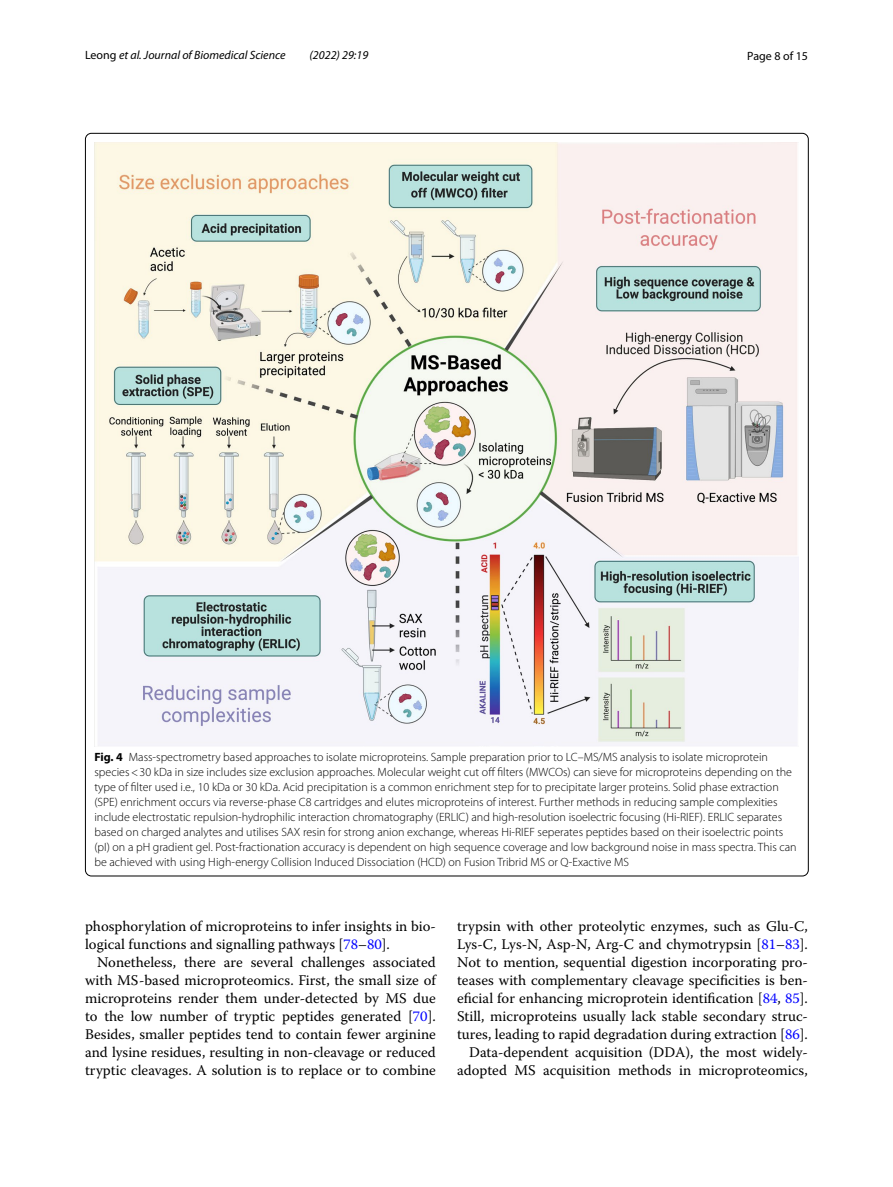
<style>
.page{position:relative;width:893px;height:1187px;background:#fff}
.page>*{position:absolute;margin:0;border:0;box-sizing:border-box;transform-origin:0 0}
.t1{font:14.7px/18px "Warnock Pro";color:#000}
.t2{font:300 12px/15px "Myriad Pro";color:#000}
.t3{font:italic 12px "Myriad Pro";color:#000}
.t4{font:12px "Myriad Pro";color:#000}
.s1{font-style:normal}
.s2{font-weight:700}
.s3{color:#00f}
</style>
<div class="page">
<img style="left:95px;top:142px;width:704px;height:604px">
<p class="t3" style="left:85px;top:48px;width:202px"><span class="s1">Leong</span> et al. Journal of Biomedical Science</p>
<p class="t3" style="left:310px;top:48px;width:60px">(2022) 29:19</p>
<p class="t4" style="left:747px;top:48px;width:62px">Page 8 of 15</p>
<p class="t2" style="left:94px;top:750px;width:704px"><span class="s2">Fig. 4</span> Mass-spectrometry based approaches to isolate microproteins. Sample preparation prior to LC–MS/MS analysis to isolate microprotein species&lt;30 kDa in size includes size exclusion approaches. Molecular weight cut off filters (MWCOs) can sieve for microproteins depending on the type of filter used i.e., 10 kDa or 30 kDa. Acid precipitation is a common enrichment step for to precipitate larger proteins. Solid phase extraction (SPE) enrichment occurs via reverse-phase C8 cartridges and elutes microproteins of interest. Further methods in reducing sample complexities include electrostatic repulsion-hydrophilic interaction chromatography (ERLIC) and high-resolution isoelectric focusing (Hi-RIEF). ERLIC separates based on charged analytes and utilises SAX resin for strong anion exchange, whereas Hi-RIEF seperates peptides based on their isoelectric points (pI) on a pH gradient gel. Post-fractionation accuracy is dependent on high sequence coverage and low background noise in mass spectra. This can be achieved with using High-energy Collision Induced Dissociation (HCD) on Fusion Tribrid MS or Q-Exactive MS</p>
<p class="t1" style="left:85px;top:916px;width:352px">phosphorylation of microproteins to infer insights in bio&shy;logical functions and signalling pathways [<span class="s3">78</span>–<span class="s3">80</span>].</p>
<p class="t1" style="left:85px;top:952px;width:352px;text-align:justify;text-indent:12px">Nonetheless, there are several challenges associated with MS-based microproteomics. First, the small size of microproteins render them under-detected by MS due to the low number of tryptic peptides generated [<span class="s3">70</span>].<br>Besides, smaller peptides tend to contain fewer arginine and lysine residues, resulting in non-cleavage or reduced tryptic cleavages. A solution is to replace or to combine</p>
<p class="t1" style="left:457px;top:916px;width:352px;text-align:right">trypsin with other proteolytic enzymes, such as Glu-C, Lys-C, Lys-N, Asp-N, Arg-C and chymotrypsin [<span class="s3">81</span>–<span class="s3">83</span>].<br>Not to mention, sequential digestion incorporating pro&shy;teases with complementary cleavage specificities is ben&shy;eficial for enhancing microprotein identification [<span class="s3">84</span>, <span class="s3">85</span>].<br>Still, microproteins usually lack stable secondary struc&shy;tures, leading to rapid degradation during extraction [<span class="s3">86</span>].<br>Data-dependent acquisition (DDA), the most widely&shy;adopted MS acquisition methods in microproteomics,</p>
</div>
